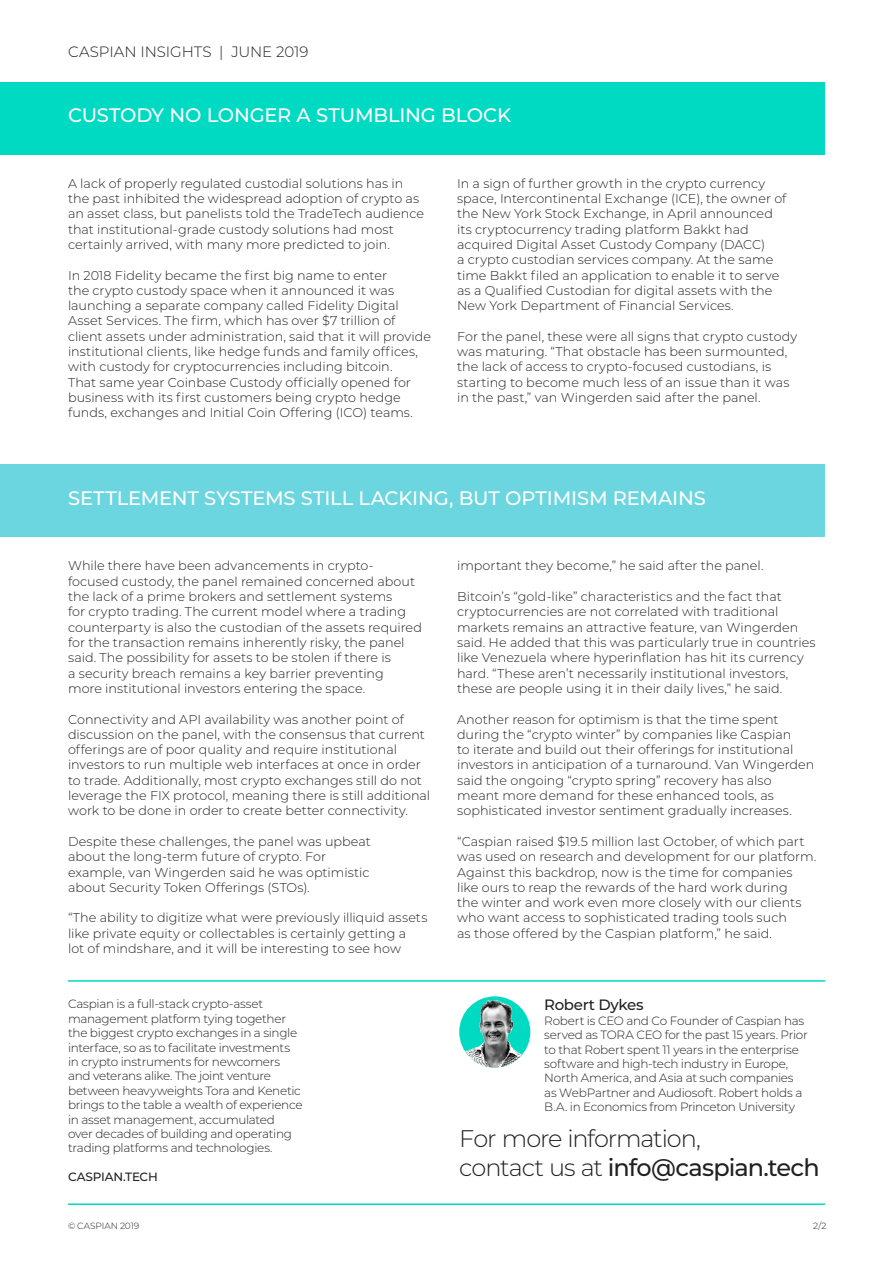
<style>
.page{position:relative;width:893px;height:1263px;background:#fff}
.page>*{position:absolute;margin:0;border:0;box-sizing:border-box;transform-origin:0 0}
.Body{font:500 24px "Montserrat";letter-spacing:-.04em;color:#231f20}
.Body-2{font:300 24px "Montserrat";letter-spacing:-.045em;color:#231f20}
.Body-3{font:500 19.5px "Montserrat";letter-spacing:-.005em;color:#fff}
.Body-4{font:300 15px "Montserrat";letter-spacing:-.005em;color:#231f20}
.Body-5{font:500 15px "Montserrat";letter-spacing:-.02em;color:#231f20}
.Body-6{font:300 12.75px/15.3px "Montserrat";color:#231f20}
.Body-7{font:300 12px/14.4px "Montserrat";letter-spacing:-.02em;color:#231f20}
.Body-8{font:500 12px "Montserrat";letter-spacing:-.01em;color:#231f20}
.t1{font:300 9px "Montserrat";letter-spacing:-.005em;color:#231f20}
.s1{font-weight:300}
</style>
<div class="page">
<hr style="left:68px;top:1203px;width:757px;height:2px;background:#00dac3">
<hr style="left:68px;top:980px;width:757px;height:2px;background:#00dac3">
<img style="left:460px;top:996px;width:70px;height:71px">
<div style="left:0;top:82px;width:825px;height:72px;background:#00dac3"></div>
<div style="left:0;top:465px;width:825px;height:72px;background:#6bd6df"></div>
<p class="Body-4" style="left:68px;top:42px;width:242px">CASPIAN INSIGHTS | JUNE 2019</p>
<p class="Body-3" style="left:68px;top:101px;width:444px">CUSTODY NO LONGER A STUMBLING BLOCK</p>
<p class="Body-6" style="left:68px;top:175px;width:358px">A lack of properly regulated custodial solutions has in the past inhibited the widespread adoption of crypto as an asset class, but panelists told the TradeTech audience that institutional-grade custody solutions had most certainly arrived, with many more predicted to join.</p>
<p class="Body-6" style="left:68px;top:267px;width:364px">In 2018 Fidelity became the first big name to enter<br>the crypto custody space when it announced it was launching a separate company called Fidelity Digital Asset Services. The firm, which has over $7 trillion of client assets under administration, said that it will provide institutional clients, like hedge funds and family offices, with custody for cryptocurrencies including bitcoin.<br>That same year Coinbase Custody officially opened for business with its first customers being crypto hedge funds, exchanges and Initial Coin Offering (ICO) teams.</p>
<p class="Body-6" style="left:457px;top:175px;width:331px">In a sign of further growth in the crypto currency space, Intercontinental Exchange (ICE), the owner of the New York Stock Exchange, in April announced its cryptocurrency trading platform Bakkt had acquired Digital Asset Custody Company (DACC)<br>a crypto custodian services company. At the same time Bakkt filed an application to enable it to serve as a Qualified Custodian for digital assets with the New York Department of Financial Services.</p>
<p class="Body-6" style="left:457px;top:328px;width:342px">For the panel, these were all signs that crypto custody was maturing. “That obstacle has been surmounted, the lack of access to crypto-focused custodians, is starting to become much less of an issue than it was in the past,” van Wingerden said after the panel.</p>
<p class="Body-3" style="left:68px;top:484px;width:639px">SETTLEMENT SYSTEMS STILL LACKING, BUT OPTIMISM REMAINS</p>
<p class="Body-6" style="left:68px;top:558px;width:355px">While there have been advancements in crypto&shy;focused custody, the panel remained concerned about the lack of a prime brokers and settlement systems<br>for crypto trading. The current model where a trading counterparty is also the custodian of the assets required for the transaction remains inherently risky, the panel said. The possibility for assets to be stolen if there is<br>a security breach remains a key barrier preventing<br>more institutional investors entering the space.</p>
<p class="Body-6" style="left:68px;top:711px;width:364px">Connectivity and API availability was another point of discussion on the panel, with the consensus that current offerings are of poor quality and require institutional investors to run multiple web interfaces at once in order to trade. Additionally, most crypto exchanges still do not leverage the FIX protocol, meaning there is still additional work to be done in order to create better connectivity.</p>
<p class="Body-6" style="left:68px;top:833px;width:304px">Despite these challenges, the panel was upbeat about the long-term future of crypto. For example, van Wingerden said he was optimistic about Security Token Offerings (STOs).</p>
<p class="Body-6" style="left:68px;top:910px;width:361px">“The ability to digitize what were previously illiquid assets like private equity or collectables is certainly getting a<br>lot of mindshare, and it will be interesting to see how</p>
<p class="Body-7" style="left:68px;top:996px;width:236px">Caspian is a full-stack crypto-asset management platform tying together the biggest crypto exchanges in a single interface, so as to facilitate investments in crypto instruments for newcomers and veterans alike. The joint venture between heavyweights Tora and Kenetic brings to the table a wealth of experience in asset management, accumulated over decades of building and operating trading platforms and technologies.</p>
<p class="Body-8" style="left:68px;top:1168px;width:91px">CASPIAN.TECH</p>
<p class="Body-6" style="left:457px;top:558px;width:308px">important they become,” he said after the panel.</p>
<p class="Body-6" style="left:457px;top:588px;width:360px">Bitcoin’s “gold-like” characteristics and the fact that cryptocurrencies are not correlated with traditional markets remains an attractive feature, van Wingerden said. He added that this was particularly true in countries like Venezuela where hyperinflation has hit its currency hard. “These aren’t necessarily institutional investors, these are people using it in their daily lives,” he said.</p>
<p class="Body-6" style="left:457px;top:711px;width:359px">Another reason for optimism is that the time spent during the “crypto winter” by companies like Caspian<br>to iterate and build out their offerings for institutional investors in anticipation of a turnaround. Van Wingerden said the ongoing “crypto spring” recovery has also meant more demand for these enhanced tools, as sophisticated investor sentiment gradually increases.</p>
<p class="Body-6" style="left:457px;top:833px;width:361px">“Caspian raised $19.5 million last October, of which part was used on research and development for our platform.<br>Against this backdrop, now is the time for companies like ours to reap the rewards of the hard work during<br>the winter and work even more closely with our clients who want access to sophisticated trading tools such<br>as those offered by the Caspian platform,” he said.</p>
<p class="Body-5" style="left:544px;top:994px;width:101px">Robert Dykes</p>
<p class="Body-7" style="left:544px;top:1013px;width:265px">Robert is CEO and Co Founder of Caspian has served as TORA CEO for the past 15 years. Prior to that Robert spent 11 years in the enterprise software and high-tech industry in Europe, North America, and Asia at such companies as WebPartner and Audiosoft. Robert holds a B.A. in Economics from Princeton University</p>
<p class="Body-2" style="left:459px;top:1122px;width:243px">For more information,</p>
<p class="Body" style="left:459px;top:1150px;width:362px"><span class="s1">contact us at</span> info@caspian.tech</p>
<p class="t1" style="left:68px;top:1220px;width:73px">© CASPIAN 2019</p>
<p class="t1" style="left:813px;top:1220px;width:15px">2/2</p>
</div>
